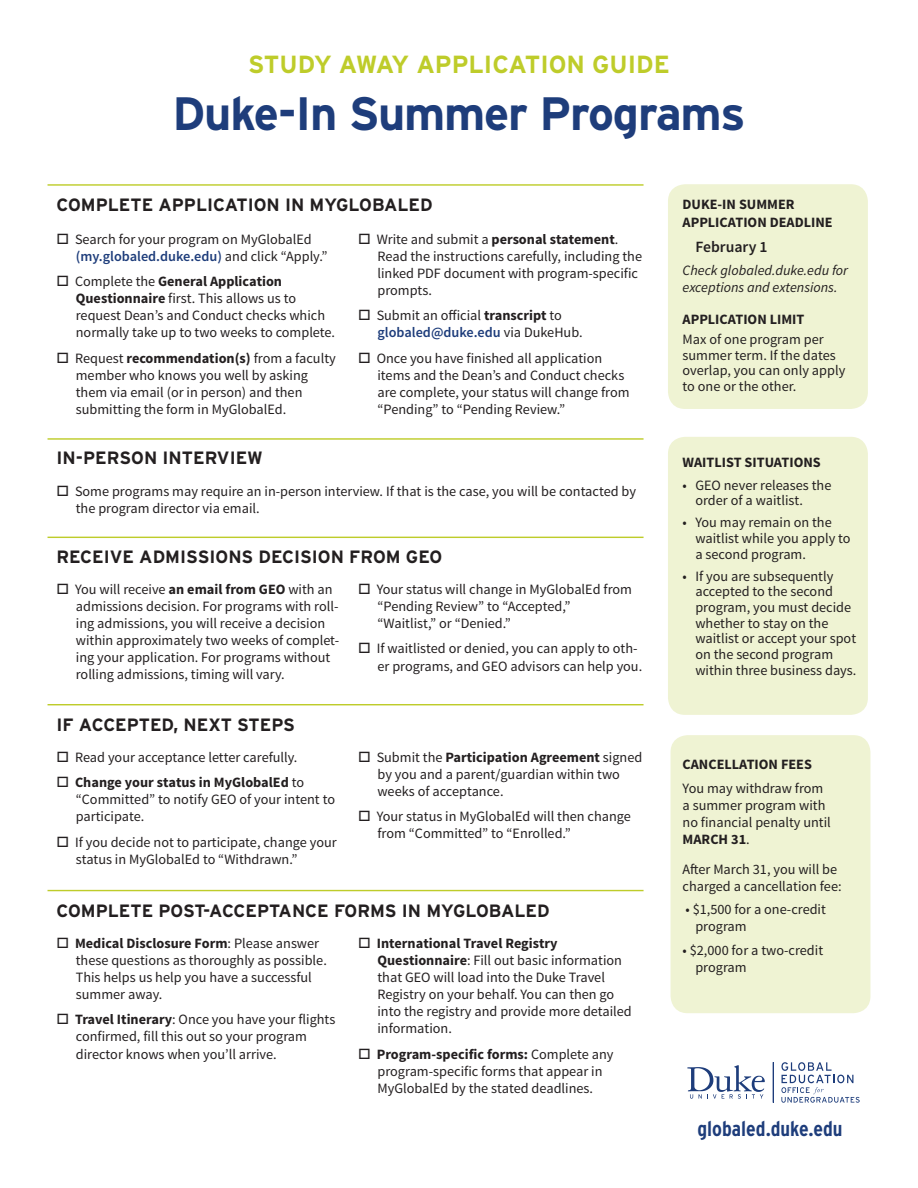
<style>
.page{position:relative;width:918px;height:1188px;background:#fff}
.page>*{position:absolute;margin:0;border:0;box-sizing:border-box;transform-origin:0 0}
.t1{font:700 46.8px "Interstate";letter-spacing:-.025em;color:#1e3d7b}
.t2{font:700 24.75px "Interstate";color:#becc2a}
.t3{font:700 condensed 21.15px "Interstate";color:#1e3d7b}
.t4{font:700 17.85px "Interstate";color:#231f20}
.t5{font:600 15.6px "Source Sans Pro";color:#231f20}
.t6{font:14.25px/17.1px "Source Sans Pro";color:#231f20}
.t7{font:700 14.25px/18.6px "Source Sans Pro";color:#231f20}
.t8{font:italic 14.25px/17.1px "Source Sans Pro";color:#231f20}
.s1{font-weight:600;color:#1e3d7b}
.s2{font-weight:700}
</style>
<div class="page">
<div style="left:668px;top:184px;width:200px;height:225px;background:#eff3d3;border-radius:17px"></div>
<div style="left:668px;top:437px;width:200px;height:278px;background:#eff3d3;border-radius:17px"></div>
<div style="left:671px;top:735px;width:199px;height:278px;background:#eff3d3;border-radius:17px"></div>
<svg style="left:687px;top:1065px;width:78px;height:34px"></svg>
<svg style="left:781px;top:1062px;width:79px;height:41px"></svg>
<hr style="left:773px;top:1062px;width:1px;height:41px;background:#1e3d7b">
<hr style="left:48px;top:537px;width:596px;height:1px;background:#becc2a">
<hr style="left:48px;top:438px;width:596px;height:2px;background:#becc2a">
<hr style="left:48px;top:184px;width:596px;height:2px;background:#becc2a">
<hr style="left:48px;top:704px;width:596px;height:1px;background:#becc2a">
<hr style="left:48px;top:890px;width:596px;height:1px;background:#becc2a">
<h2 class="t2" style="left:248px;top:51px;width:423px">STUDY AWAY APPLICATION GUIDE</h2>
<h1 class="t1" style="left:172px;top:87px;width:575px">Duke-In Summer Programs</h1>
<p class="t4" style="left:57px;top:195px;width:378px">COMPLETE APPLICATION IN MYGLOBALED</p>
<p class="t6" style="left:76px;top:231px;width:253px;text-indent:-19px">□ Search for your program on MyGlobalEd <span class="s1">(my.globaled.duke.edu)</span> and click “Apply.”</p>
<p class="t6" style="left:76px;top:273px;width:261px;text-indent:-19px">□ Complete the <span class="s2">General Application Questionnaire</span> first. This allows us to request Dean’s and Conduct checks which normally take up to two weeks to complete.</p>
<p class="t6" style="left:76px;top:350px;width:262px;text-indent:-19px">□ Request <span class="s2">recommendation(s)</span> from a faculty member who knows you well by asking them via email (or in person) and then submitting the form in MyGlobalEd.</p>
<p class="t4" style="left:57px;top:448px;width:208px">IN-PERSON INTERVIEW</p>
<p class="t6" style="left:377px;top:231px;width:266px;text-indent:-19px">□ Write and submit a <span class="s2">personal statement</span>.<br>Read the instructions carefully, including the linked PDF document with program-specific prompts.</p>
<p class="t6" style="left:377px;top:307px;width:207px;text-indent:-19px">□ Submit an official <span class="s2">transcript</span> to <span class="s1">globaled@duke.edu</span> via DukeHub.</p>
<p class="t6" style="left:377px;top:350px;width:254px;text-indent:-19px">□ Once you have finished all application items and the Dean’s and Conduct checks are complete, your status will change from “Pending” to “Pending Review.”</p>
<p class="t6" style="left:76px;top:483px;width:562px;text-indent:-19px">□ Some programs may require an in-person interview. If that is the case, you will be contacted by the program director via email.</p>
<p class="t4" style="left:57px;top:547px;width:387px">RECEIVE ADMISSIONS DECISION FROM GEO</p>
<p class="t6" style="left:76px;top:581px;width:265px;text-indent:-19px">□ You will receive <span class="s2">an email from GEO</span> with an admissions decision. For programs with roll&shy;ing admissions, you will receive a decision within approximately two weeks of complet&shy;ing your application. For programs without rolling admissions, timing will vary.</p>
<p class="t6" style="left:377px;top:581px;width:256px;text-indent:-19px">□ Your status will change in MyGlobalEd from “Pending Review” to “Accepted,” “Waitlist,” or “Denied.”</p>
<p class="t6" style="left:377px;top:640px;width:266px;text-indent:-19px">□ If waitlisted or denied, you can apply to oth&shy;er programs, and GEO advisors can help you.</p>
<p class="t4" style="left:57px;top:715px;width:240px">IF ACCEPTED, NEXT STEPS</p>
<p class="t6" style="left:57px;top:749px;width:242px">□ Read your acceptance letter carefully.</p>
<p class="t6" style="left:76px;top:774px;width:261px;text-indent:-19px">□ <span class="s2">Change your status in MyGlobalEd</span> to “Committed” to notify GEO of your intent to participate.</p>
<p class="t6" style="left:76px;top:834px;width:262px;text-indent:-19px">□ If you decide not to participate, change your status in MyGlobalEd to “Withdrawn.”</p>
<p class="t6" style="left:377px;top:749px;width:266px;text-indent:-19px">□ Submit the <span class="s2">Participation Agreement</span> signed by you and a parent/guardian within two weeks of acceptance.</p>
<p class="t6" style="left:377px;top:808px;width:255px;text-indent:-19px">□ Your status in MyGlobalEd will then change from “Committed” to “Enrolled.”</p>
<p class="t4" style="left:57px;top:901px;width:495px">COMPLETE POST-ACCEPTANCE FORMS IN MYGLOBALED</p>
<p class="t6" style="left:76px;top:935px;width:253px;text-indent:-19px">□ <span class="s2">Medical Disclosure Form</span>: Please answer these questions as thoroughly as possible.<br>This helps us help you have a successful summer away.</p>
<p class="t6" style="left:76px;top:1011px;width:261px;text-indent:-19px">□ <span class="s2">Travel Itinerary</span>: Once you have your flights confirmed, fill this out so your program director knows when you’ll arrive.</p>
<p class="t6" style="left:377px;top:935px;width:256px;text-indent:-19px">□ <span class="s2">International Travel Registry Questionnaire</span>: Fill out basic information that GEO will load into the Duke Travel Registry on your behalf. You can then go into the registry and provide more detailed information.</p>
<p class="t6" style="left:358px;top:1046px;width:257px;text-align:center">□ <span class="s2">Program-specific forms:</span> Complete any program-specific forms that appear in<br>MyGlobalEd by the stated deadlines.</p>
<p class="t7" style="left:683px;top:195px;width:152px">DUKE-IN SUMMER<br>APPLICATION DEADLINE</p>
<p class="t5" style="left:695px;top:237px;width:74px">February 1</p>
<p class="t8" style="left:683px;top:262px;width:167px">Check globaled.duke.edu for exceptions and extensions.</p>
<p class="t7" style="left:683px;top:311px;width:123px">APPLICATION LIMIT</p>
<p class="t6" style="left:683px;top:332px;width:164px;line-height:15.8px">Max of one program per summer term. If the dates overlap, you can only apply to one or the other.</p>
<p class="t7" style="left:683px;top:454px;width:140px">WAITLIST SITUATIONS</p>
<p class="t6" style="left:695px;top:477px;width:138px;line-height:15.6px;text-indent:-13px">• GEO never releases the order of a waitlist.</p>
<p class="t6" style="left:695px;top:515px;width:157px;line-height:15.6px;text-indent:-13px">• You may remain on the waitlist while you apply to a second program.</p>
<p class="t6" style="left:695px;top:568px;width:163px;line-height:15.8px;text-indent:-13px">• If you are subsequently accepted to the second program, you must decide whether to stay on the waitlist or accept your spot on the second program within three business days.</p>
<p class="t7" style="left:683px;top:755px;width:131px">CANCELLATION FEES</p>
<p class="t6" style="left:683px;top:779px;width:150px">You may withdraw from a summer program with no financial penalty until<br><span class="s2">MARCH 31</span>.</p>
<p class="t6" style="left:683px;top:861px;width:161px">After March 31, you will be charged a cancellation fee:</p>
<p class="t6" style="left:695px;top:901px;width:132px;text-indent:-10px">• $1,500 for a one-credit program</p>
<p class="t6" style="left:695px;top:942px;width:129px;text-indent:-13px">• $2,000 for a two-credit program</p>
<h3 class="t3" style="left:697px;top:1117px;width:147px">globaled.duke.edu</h3>
</div>
